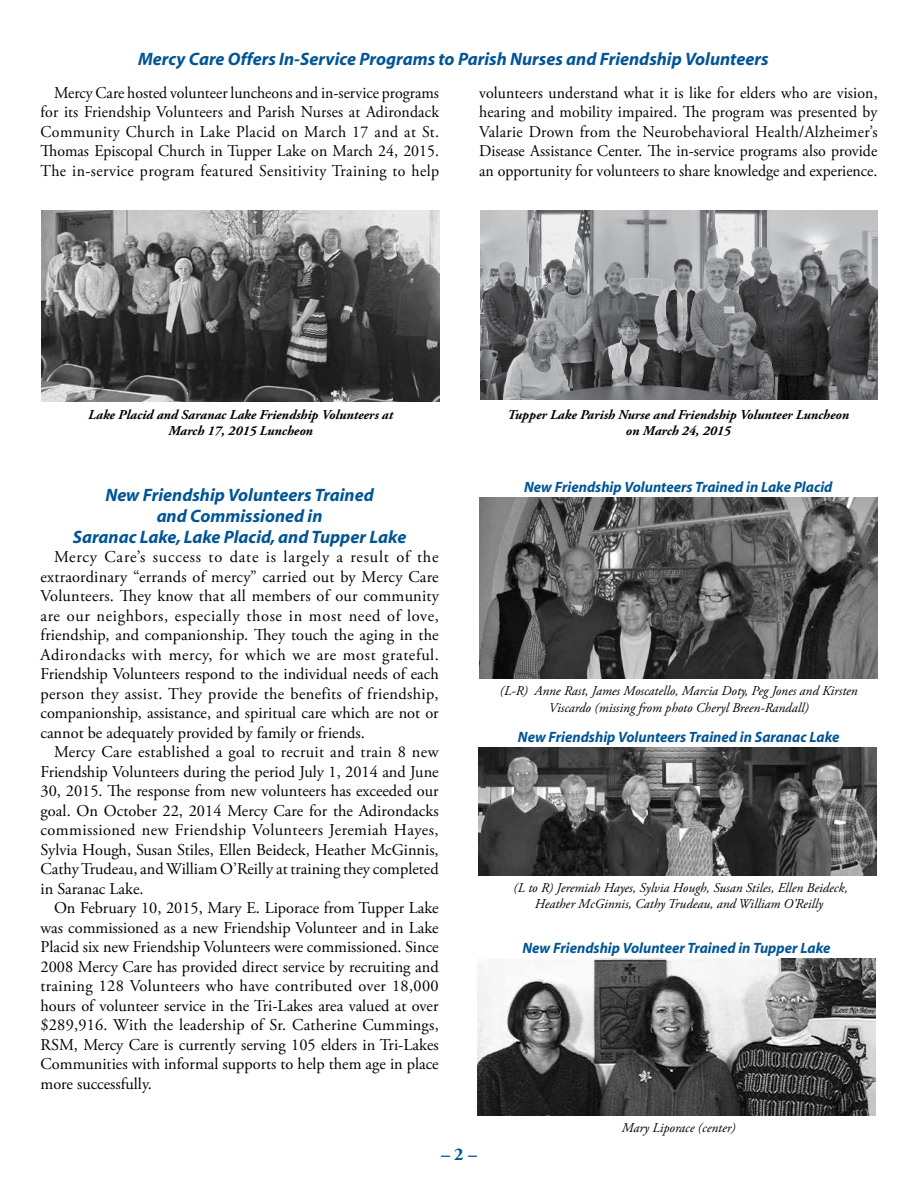
<style>
.page{position:relative;width:918px;height:1188px;background:#fff}
.page>*{position:absolute;margin:0;border:0;box-sizing:border-box;transform-origin:0 0}
.t1{font:italic 700 18px/21px "Myriad";color:#005596;text-align:center}
.t2{font:700 18px "Adobe Garamond Pro";color:#005596}
.t3{font:16.5px/19.5px "Adobe Garamond Pro";color:#000;text-align:justify}
.t4{font:16.5px/19.5px "Adobe Garamond Pro";color:#000;text-align:justify;scale:.96 1}
.t5{font:italic 700 15px "Myriad";color:#005596}
.t6{font:italic 13.5px/16.5px "Adobe Garamond Pro";color:#000;text-align:center}
.t7{font:italic 700 13.5px/16.5px "Adobe Garamond Pro";color:#000;text-align:center}
</style>
<div class="page">
<img style="left:479px;top:498px;width:399px;height:181px">
<img style="left:477px;top:958px;width:399px;height:158px">
<img style="left:478px;top:748px;width:399px;height:127px">
<img style="left:42px;top:210px;width:397px;height:191px">
<img style="left:480px;top:211px;width:397px;height:189px">
<p class="t1" style="left:138px;top:49px;width:632px">Mercy Care Offers In-Service Programs to Parish Nurses and Friendship Volunteers</p>
<p class="t4" style="left:479px;top:83px;width:417px">volunteers understand what it is like for elders who are vision, hearing and mobility impaired. The program was presented by Valarie Drown from the Neurobehavioral Health/Alzheimer’s Disease Assistance Center. The in-service programs also provide an opportunity for volunteers to share knowledge and experience.</p>
<p class="t4" style="left:41px;top:83px;width:417px;text-indent:13px">Mercy Care hosted volunteer luncheons and in-service programs for its Friendship Volunteers and Parish Nurses at Adirondack Community Church in Lake Placid on March 17 and at St.<br>Thomas Episcopal Church in Tupper Lake on March 24, 2015.<br>The in-service program featured Sensitivity Training to help</p>
<p class="t7" style="left:88px;top:407px;width:306px">Lake Placid and Saranac Lake Friendship Volunteers at<br>March 17, 2015 Luncheon</p>
<p class="t1" style="left:73px;top:485px;width:335px">New Friendship Volunteers Trained<br>and Commissioned in<br>Saranac Lake, Lake Placid, and Tupper Lake</p>
<p class="t3" style="left:41px;top:548px;width:400px;text-indent:13px">Mercy Care’s success to date is largely a result of the extraordinary “errands of mercy” carried out by Mercy Care Volunteers. They know that all members of our community are our neighbors, especially those in most need of love, friendship, and companionship. They touch the aging in the Adirondacks with mercy, for which we are most grateful.<br>Friendship Volunteers respond to the individual needs of each person they assist. They provide the benefits of friendship, companionship, assistance, and spiritual care which are not or cannot be adequately provided by family or friends.</p>
<p class="t3" style="left:41px;top:743px;width:400px;text-indent:13px">Mercy Care established a goal to recruit and train 8 new Friendship Volunteers during the period July 1, 2014 and June 30, 2015. The response from new volunteers has exceeded our goal. On October 22, 2014 Mercy Care for the Adirondacks commissioned new Friendship Volunteers Jeremiah Hayes, Sylvia Hough, Susan Stiles, Ellen Beideck, Heather McGinnis, Cathy Trudeau, and William O’Reilly at training they completed in Saranac Lake.</p>
<p class="t3" style="left:41px;top:899px;width:400px;text-indent:13px">On February 10, 2015, Mary E. Liporace from Tupper Lake was commissioned as a new Friendship Volunteer and in Lake Placid six new Friendship Volunteers were commissioned. Since 2008 Mercy Care has provided direct service by recruiting and training 128 Volunteers who have contributed over 18,000 hours of volunteer service in the Tri-Lakes area valued at over $289,916. With the leadership of Sr. Catherine Cummings, RSM, Mercy Care is currently serving 105 elders in Tri-Lakes Communities with informal supports to help them age in place more successfully.</p>
<p class="t2" style="left:441px;top:1143px;width:37px">– 2 –</p>
<p class="t7" style="left:508px;top:407px;width:343px">Tupper Lake Parish Nurse and Friendship Volunteer Luncheon on March 24, 2015</p>
<p class="t5" style="left:524px;top:480px;width:310px">New Friendship Volunteers Trained in Lake Placid</p>
<p class="t6" style="left:500px;top:683px;width:359px">(L-R) Anne Rast, James Moscatello, Marcia Doty, Peg Jones and Kirsten<br>Viscardo (missing from photo Cheryl Breen-Randall)</p>
<p class="t5" style="left:518px;top:729px;width:323px">New Friendship Volunteers Trained in Saranac Lake</p>
<p class="t6" style="left:513px;top:880px;width:336px">(L to R) Jeremiah Hayes, Sylvia Hough, Susan Stiles, Ellen Beideck,<br>Heather McGinnis, Cathy Trudeau, and William O’Reilly</p>
<p class="t5" style="left:523px;top:940px;width:309px">New Friendship Volunteer Trained in Tupper Lake</p>
<p class="t6" style="left:622px;top:1120px;width:115px">Mary Liporace (center)</p>
</div>
